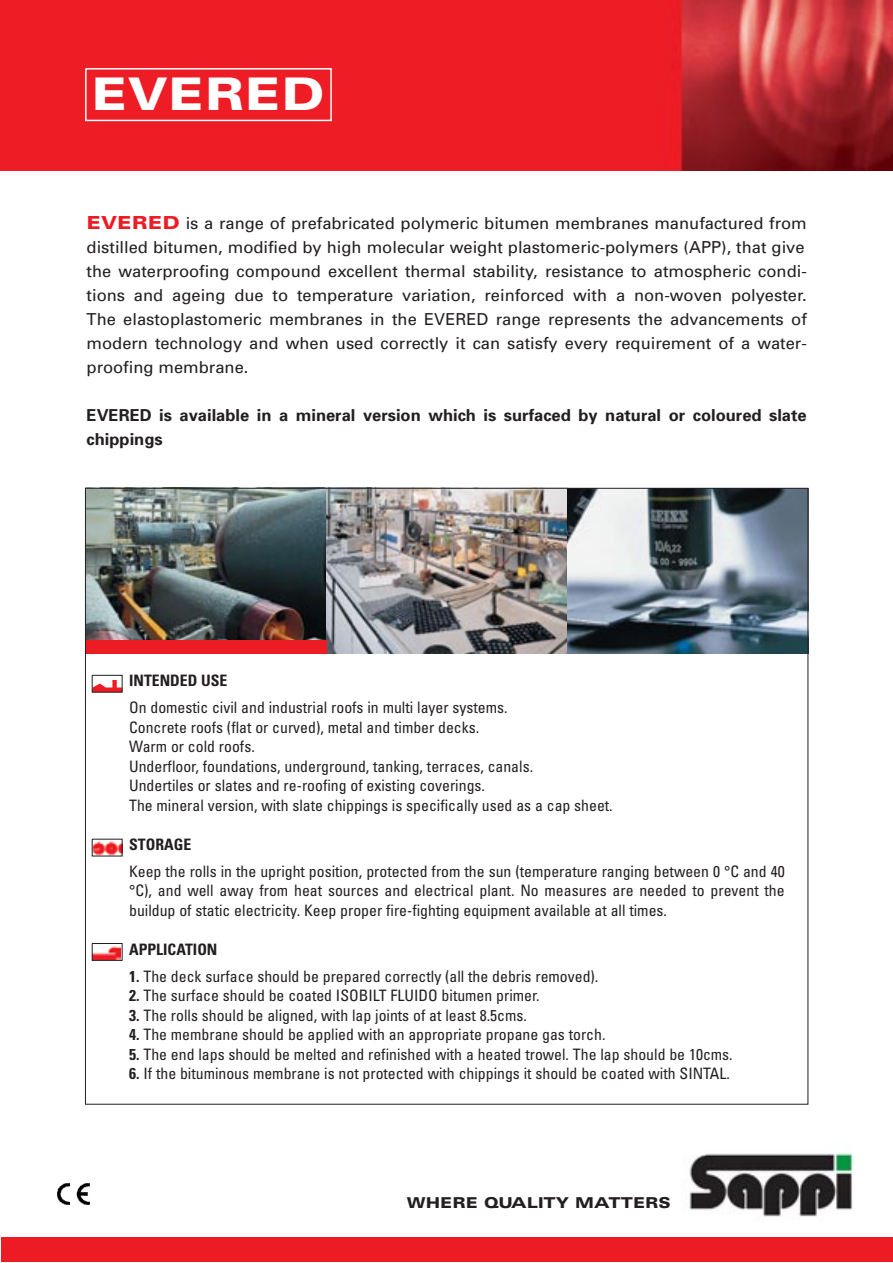
<style>
.page{position:relative;width:893px;height:1263px;background:#fff}
.page>*{position:absolute;margin:0;border:0;box-sizing:border-box;transform-origin:0 0}
.t1{font:900 expanded 45px "Univers";color:#fff}
.t2{font:16.5px/24px "Univers";color:#231f20}
.t3{font:700 16.5px/24px "Univers";color:#231f20}
.t4{font:condensed 15.75px/19.5px "Univers";color:#231f20}
.t5{font:700 condensed 15.75px "Univers";color:#231f20}
.t6{font:900 expanded 15px "Univers";color:#231f20}
.s1{font-weight:900;font-stretch:expanded;font-size:18px;color:#ed1c24}
.s2{font-weight:700}
</style>
<div class="page">
<svg style="left:94px;top:680px;width:26px;height:11px"></svg>
<div style="left:92px;top:675px;width:30px;height:18px;border:1px solid #231f20"></div>
<img style="left:1px;top:0;width:891px;height:170px">
<div style="left:1px;top:1237px;width:891px;height:25px;background:#ed1c24"></div>
<div style="left:85px;top:68px;width:247px;height:53px;border:2px solid #fff"></div>
<img style="left:94px;top:841px;width:26px;height:13px">
<img style="left:94px;top:946px;width:26px;height:13px">
<div style="left:92px;top:943px;width:30px;height:18px;border:1px solid #231f20"></div>
<img style="left:689px;top:1152px;width:165px;height:65px">
<img style="left:87px;top:490px;width:719px;height:164px">
<div style="left:85px;top:640px;width:241px;height:14px;background:#ed1c24"></div>
<img style="left:57px;top:1184px;width:32px;height:20px">
<h1 class="t1" style="left:91px;top:78px;width:235px">EVERED</h1>
<p class="t2" style="left:87px;top:213px;width:721px"><span class="s1">EVERED</span> is a range of prefabricated polymeric bitumen membranes manufactured from distilled bitumen, modified by high molecular weight plastomeric-polymers (APP), that give the waterproofing compound excellent thermal stability, resistance to atmospheric condi&shy;tions and ageing due to temperature variation, reinforced with a non-woven polyester.<br>The elastoplastomeric membranes in the EVERED range represents the advancements of modern technology and when used correctly it can satisfy every requirement of a water&shy;proofing membrane.</p>
<p class="t3" style="left:87px;top:405px;width:721px">EVERED is available in a mineral version which is surfaced by natural or coloured slate chippings</p>
<p class="t5" style="left:129px;top:675px;width:100px">INTENDED USE</p>
<p class="t4" style="left:129px;top:699px;width:485px">On domestic civil and industrial roofs in multi layer systems.<br>Concrete roofs (flat or curved), metal and timber decks.<br>Warm or cold roofs.<br>Underfloor, foundations, underground, tanking, terraces, canals.<br>Undertiles or slates and re-roofing of existing coverings.<br>The mineral version, with slate chippings is specifically used as a cap sheet.</p>
<p class="t5" style="left:129px;top:838px;width:64px">STORAGE</p>
<p class="t4" style="left:129px;top:863px;width:657px;text-align:justify">Keep the rolls in the upright position, protected from the sun (temperature ranging between 0 °C and 40 °C), and well away from heat sources and electrical plant. No measures are needed to prevent the buildup of static electricity. Keep proper fire-fighting equipment available at all times.</p>
<p class="t5" style="left:129px;top:943px;width:90px">APPLICATION</p>
<p class="t4" style="left:129px;top:968px;width:471px"><span class="s2">1.</span> The deck surface should be prepared correctly (all the debris removed).</p>
<p class="t4" style="left:129px;top:987px;width:412px"><span class="s2">2.</span> The surface should be coated ISOBILT FLUIDO bitumen primer.</p>
<p class="t4" style="left:129px;top:1007px;width:399px"><span class="s2">3.</span> The rolls should be aligned, with lap joints of at least 8.5cms.</p>
<p class="t4" style="left:129px;top:1026px;width:478px"><span class="s2">4.</span> The membrane should be applied with an appropriate propane gas torch.</p>
<p class="t4" style="left:129px;top:1046px;width:605px"><span class="s2">5.</span> The end laps should be melted and refinished with a heated trowel. The lap should be 10cms.</p>
<p class="t4" style="left:129px;top:1065px;width:602px"><span class="s2">6.</span> If the bituminous membrane is not protected with chippings it should be coated with SINTAL.</p>
<p class="t6" style="left:407px;top:1197px;width:265px">WHERE QUALITY MATTERS</p>
</div>
